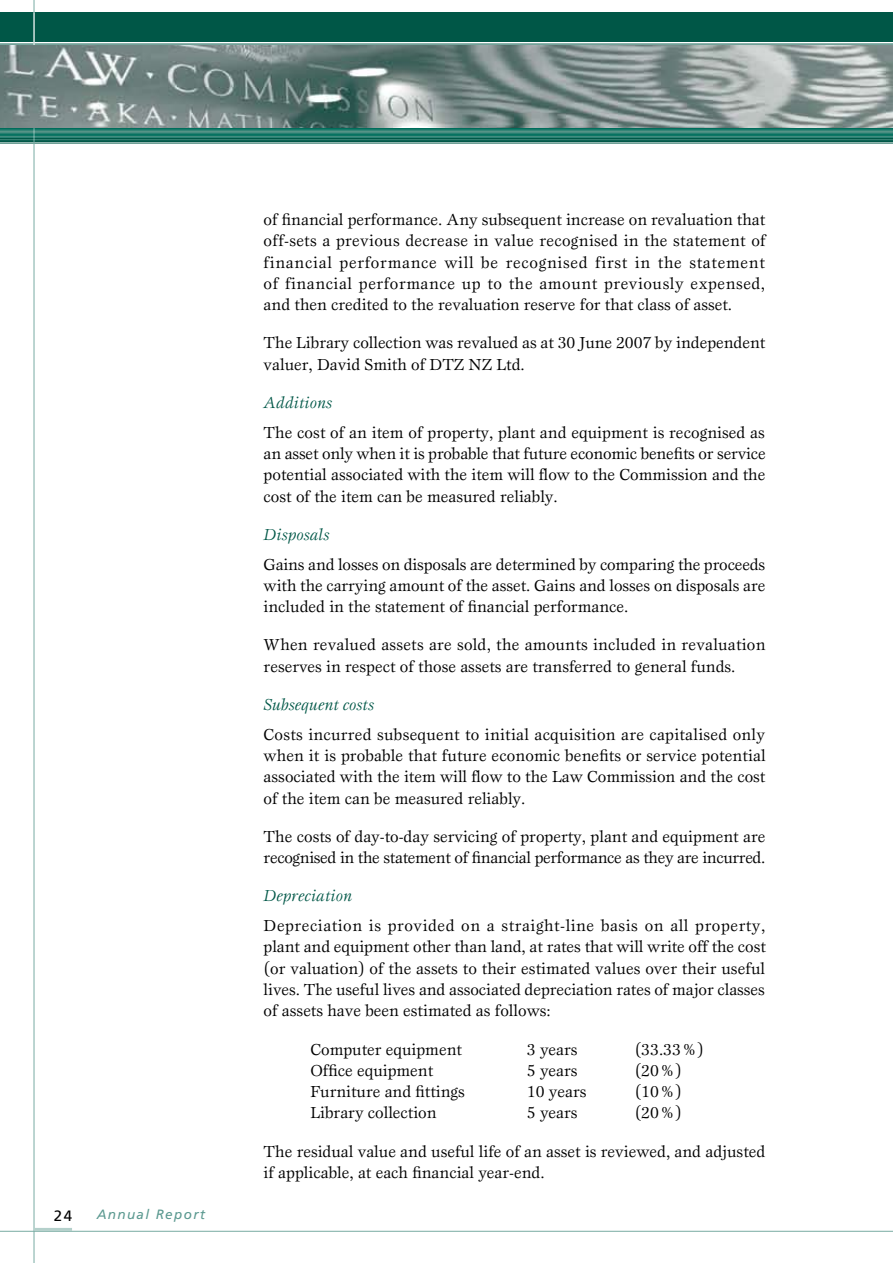
<style>
.page{position:relative;width:893px;height:1263px;background:#fff}
.page>*{position:absolute;margin:0;border:0;box-sizing:border-box;transform-origin:0 0}
.t1{font:16.5px/21.3px "Esprit Maori";color:#000;text-align:justify}
.t2{font:16.5px/21.3px "Esprit Maori";letter-spacing:-.02em;color:#000}
.t3{font:italic 16.5px "Esprit Maori";color:#005747}
.t4{font:15px "Frutiger Maori";color:#000}
.t5{font:italic 13.5px "Frutiger Maori";letter-spacing:.1em;color:#5b9990}
</style>
<div class="page">
<svg style="left:0;top:43px;width:893px;height:101px;background:#5d9087"></svg>
<div style="left:0;top:12px;width:893px;height:30px;background:#005747"></div>
<hr style="left:34px;top:0;width:1px;height:1263px;background:#78aba3">
<hr style="left:0;top:1231px;width:893px;height:1px;background:#78aba3">
<hr style="left:34px;top:1228px;width:38px;height:3px;background:#b4d0cb">
<hr style="left:34px;top:12px;width:1px;height:34px;background:#fff">
<img style="left:0;top:46px;width:893px;height:76px">
<svg style="left:0;top:122px;width:893px;height:18px;background:#47867c"></svg>
<p class="t4" style="left:54px;top:1206px;width:20px">24</p>
<p class="t5" style="left:97px;top:1207px;width:110px">Annual Report</p>
<p class="t1" style="left:264px;top:209px;width:504px">of financial performance. Any subsequent increase on revaluation that off-sets a previous decrease in value recognised in the statement of financial performance will be recognised first in the statement of financial performance up to the amount previously expensed, and then credited to the revaluation reserve for that class of asset.</p>
<p class="t1" style="left:264px;top:332px;width:503px">The Library collection was revalued as at 30 June 2007 by independent valuer, David Smith of DTZ NZ Ltd.</p>
<p class="t3" style="left:264px;top:393px;width:70px">Additions</p>
<p class="t1" style="left:264px;top:421px;width:503px">The cost of an item of property, plant and equipment is recognised as an asset only when it is probable that future economic benefits or service potential associated with the item will flow to the Commission and the cost of the item can be measured reliably.</p>
<p class="t3" style="left:264px;top:525px;width:67px">Disposals</p>
<p class="t1" style="left:264px;top:553px;width:503px">Gains and losses on disposals are determined by comparing the proceeds with the carrying amount of the asset. Gains and losses on disposals are included in the statement of financial performance.</p>
<p class="t1" style="left:264px;top:634px;width:503px">When revalued assets are sold, the amounts included in revaluation reserves in respect of those assets are transferred to general funds.</p>
<p class="t3" style="left:264px;top:695px;width:112px">Subsequent costs</p>
<p class="t1" style="left:264px;top:723px;width:504px">Costs incurred subsequent to initial acquisition are capitalised only when it is probable that future economic benefits or service potential associated with the item will flow to the Law Commission and the cost of the item can be measured reliably.</p>
<p class="t2" style="left:264px;top:825px;width:503px">The costs of day-to-day servicing of property, plant and equipment are recognised in the statement of financial performance as they are incurred.</p>
<p class="t3" style="left:264px;top:886px;width:90px">Depreciation</p>
<p class="t1" style="left:264px;top:915px;width:504px">Depreciation is provided on a straight-line basis on all property, plant and equipment other than land, at rates that will write off the cost (or valuation) of the assets to their estimated values over their useful lives. The useful lives and associated depreciation rates of major classes of assets have been estimated as follows:</p>
<p class="t1" style="left:310px;top:1038px;width:153px">Computer equipment</p>
<p class="t1" style="left:527px;top:1038px;width:52px">3 years</p>
<p class="t1" style="left:635px;top:1038px;width:71px">(33.33%)</p>
<p class="t1" style="left:310px;top:1059px;width:124px">Office equipment</p>
<p class="t1" style="left:527px;top:1059px;width:52px">5 years</p>
<p class="t1" style="left:635px;top:1059px;width:49px">(20%)</p>
<p class="t1" style="left:310px;top:1081px;width:156px">Furniture and fittings</p>
<p class="t1" style="left:527px;top:1081px;width:61px">10 years</p>
<p class="t1" style="left:635px;top:1081px;width:49px">(10%)</p>
<p class="t1" style="left:310px;top:1102px;width:128px">Library collection</p>
<p class="t1" style="left:527px;top:1102px;width:52px">5 years</p>
<p class="t1" style="left:635px;top:1102px;width:49px">(20%)</p>
<p class="t1" style="left:264px;top:1140px;width:503px">The residual value and useful life of an asset is reviewed, and adjusted if applicable, at each financial year-end.</p>
</div>
